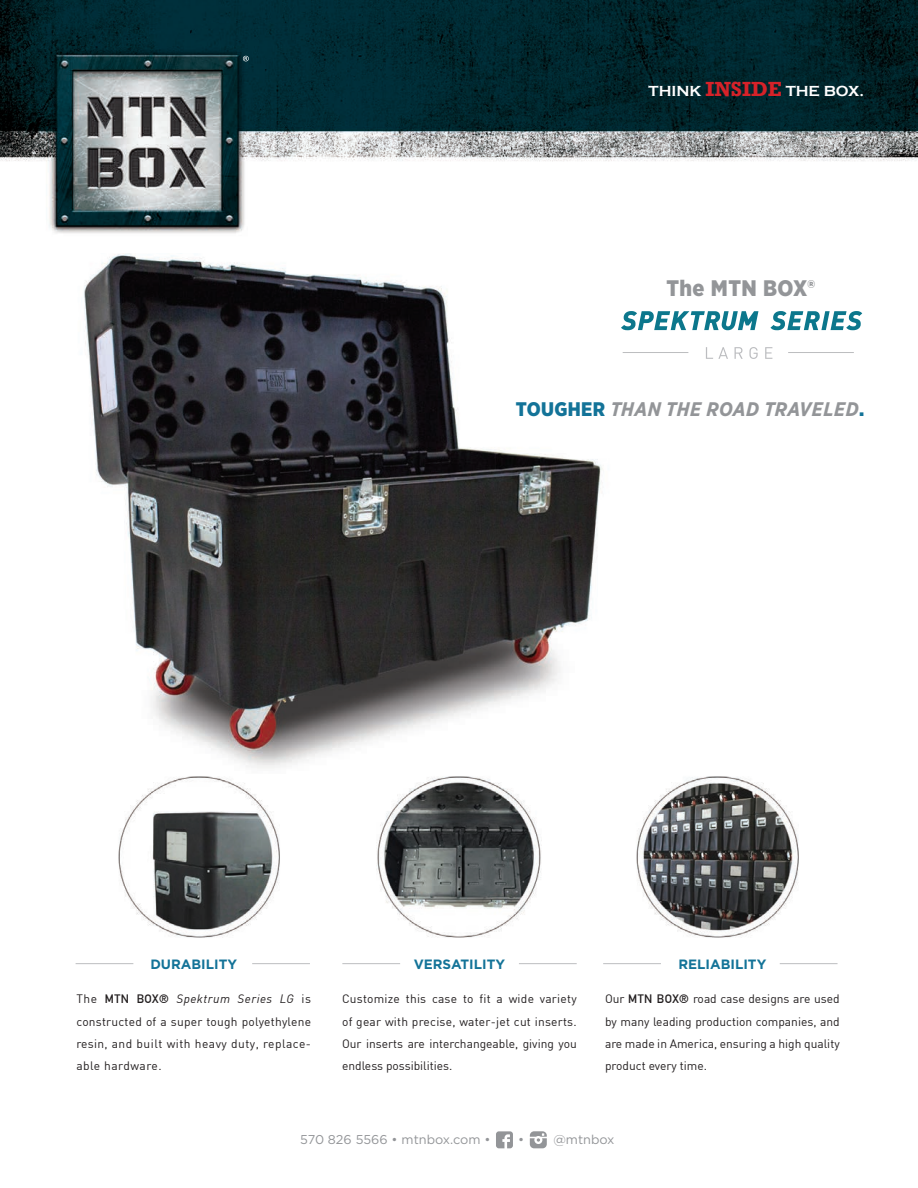
<style>
.page{position:relative;width:918px;height:1188px;background:#fff}
.page>*{position:absolute;margin:0;border:0;box-sizing:border-box;transform-origin:0 0}
.t1{font:900 22.5px "Gotham Narrow";letter-spacing:.02em;color:#939598}
.t2{font:italic 700 19.65px "Gotham Narrow";letter-spacing:.02em;color:#939598}
.t3{font:700 15px "Copperplate Gothic";color:#fff}
.t4{font:700 13.5px "Gotham HTF";color:#137398}
.t5{font:12.75px "Gotham HTF";color:#939598}
.t6{font:12px/22.2px "DIN";color:#231f20;text-align:justify}
.s1{font-family:"Rockwell";font-size:21px;color:#d62229}
.s2{font-weight:900;font-style:normal;color:#137398}
.s3{font-family:"DIN Alternate";font-weight:700}
.s4{font-style:italic}
</style>
<div class="page">
<img style="left:0;top:0;width:918px;height:1149px">
<img style="left:107px;top:773px;width:185px;height:177px">
<img style="left:377px;top:773px;width:165px;height:177px">
<img style="left:625px;top:765px;width:185px;height:185px">
<hr style="left:252px;top:963px;width:58px;height:1px;background:#bcbdc0">
<hr style="left:519px;top:963px;width:58px;height:1px;background:#bcbdc0">
<hr style="left:780px;top:963px;width:58px;height:1px;background:#bcbdc0">
<hr style="left:76px;top:963px;width:57px;height:1px;background:#bcbdc0">
<hr style="left:342px;top:963px;width:58px;height:1px;background:#bcbdc0">
<hr style="left:603px;top:963px;width:58px;height:1px;background:#bcbdc0">
<svg style="left:530px;top:1131px;width:17px;height:17px"></svg>
<svg style="left:496px;top:1131px;width:17px;height:17px"></svg>
<img style="left:57px;top:253px;width:722px;height:520px">
<hr style="left:788px;top:352px;width:66px;height:1px;background:#bcbdc0">
<hr style="left:623px;top:352px;width:65px;height:1px;background:#bcbdc0">
<svg style="left:621px;top:311px;width:137px;height:19px"></svg>
<svg style="left:770px;top:311px;width:92px;height:19px"></svg>
<svg style="left:706px;top:347px;width:22px;height:12px"></svg>
<svg style="left:735px;top:347px;width:8px;height:12px"></svg>
<svg style="left:749px;top:347px;width:9px;height:12px"></svg>
<svg style="left:765px;top:347px;width:7px;height:12px"></svg>
<p class="t3" style="left:649px;top:82px;width:217px">THINK <span class="s1">INSIDE</span> THE BOX.</p>
<p class="t1" style="left:666px;top:273px;width:150px">The MTN BOX®</p>
<p class="t2" style="left:516px;top:396px;width:350px"><span class="s2">TOUGHER</span> THAN THE ROAD TRAVELED<span class="s2">.</span></p>
<p class="t4" style="left:150px;top:957px;width:88px">DURABILITY</p>
<p class="t6" style="left:76px;top:988px;width:236px">The <span class="s3">MTN BOX®</span> <span class="s4">Spektrum Series LG</span> is constructed of a super tough polyethylene resin, and built with heavy duty, replace&shy;able hardware.</p>
<p class="t4" style="left:414px;top:957px;width:93px">VERSATILITY</p>
<p class="t6" style="left:342px;top:988px;width:236px">Customize this case to fit a wide variety of gear with precise, water-jet cut inserts.<br>Our inserts are interchangeable, giving you endless possibilities.</p>
<p class="t4" style="left:678px;top:957px;width:89px">RELIABILITY</p>
<p class="t6" style="left:605px;top:988px;width:236px">Our <span class="s3">MTN BOX®</span> road case designs are used by many leading production companies, and are made in America, ensuring a high quality product every time.</p>
<p class="t5" style="left:300px;top:1133px;width:192px">570 826 5566 • mtnbox.com •</p>
<p class="t5" style="left:518px;top:1133px;width:8px">•</p>
<p class="t5" style="left:553px;top:1133px;width:63px">@mtnbox</p>
</div>
